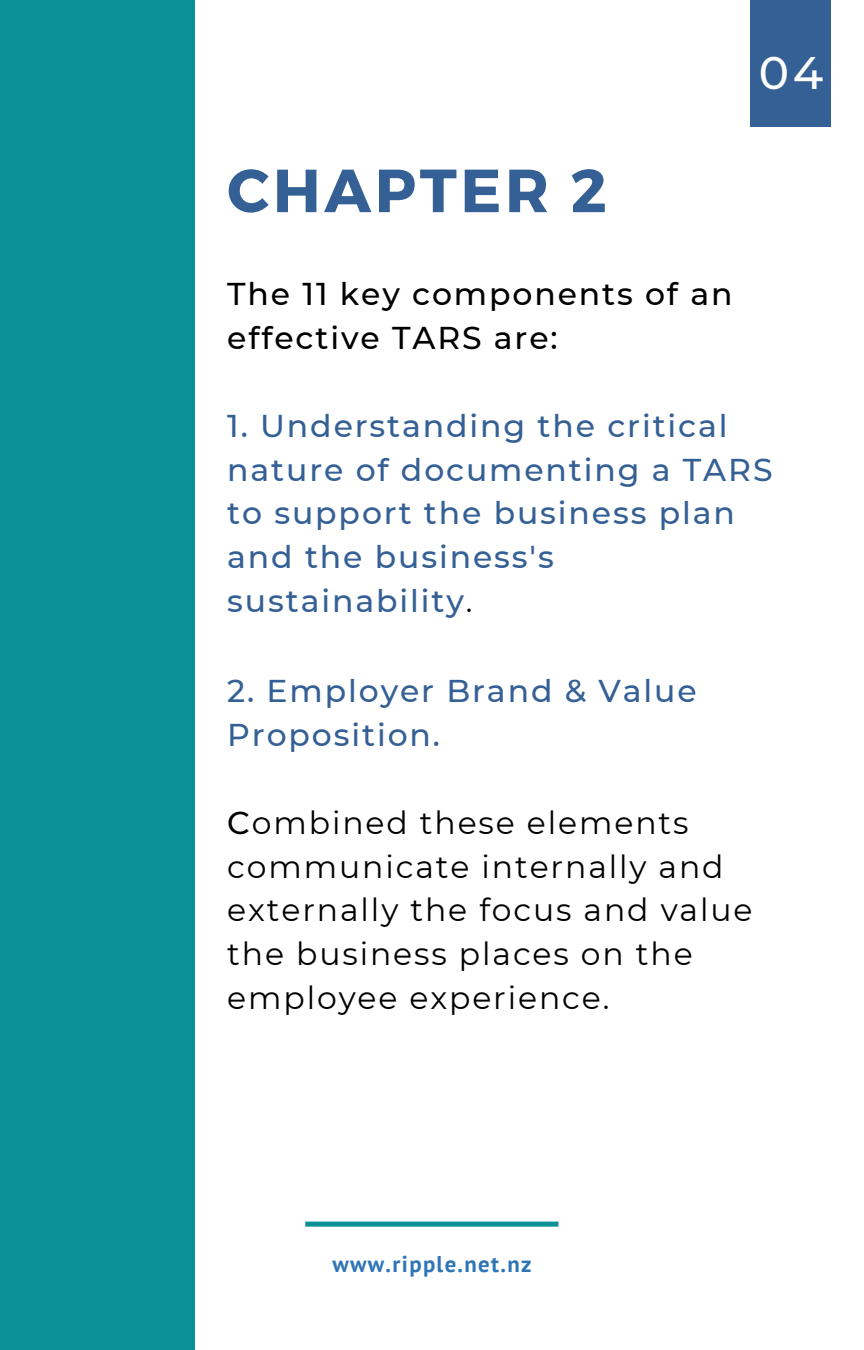
<style>
.page{position:relative;width:864px;height:1350px;background:#fff}
.page>*{position:absolute;margin:0;border:0;box-sizing:border-box;transform-origin:0 0}
.t1{font:700 60.75px "Montserrat";letter-spacing:.06em;color:#356095}
.t2{font:500 45.45px "Montserrat";color:#fff}
.t3{font:500 31.5px/43.9px "Montserrat";letter-spacing:.06em;color:#356095}
.t4{font:31.5px/43.9px "Montserrat";letter-spacing:.06em;color:#000}
.t5{font:500 31.5px/43.9px "Montserrat";letter-spacing:.06em;color:#000}
.t6{font:700 22.72px "PT Sans";letter-spacing:.06em;color:#2e75b6}
.s1{font-weight:400;color:#000}
.s2{font-weight:500}
</style>
<div class="page">
<div style="left:0;top:0;width:194px;height:1350px;background:#0c9097"></div>
<div style="left:750px;top:0;width:80px;height:127px;background:#356095"></div>
<div style="left:305px;top:1222px;width:253px;height:5px;background:#0c9097"></div>
<h2 class="t2" style="left:759px;top:45px;width:66px">04</h2>
<h1 class="t1" style="left:227px;top:151px;width:381px">CHAPTER 2</h1>
<p class="t5" style="left:227px;top:272px;width:507px">The 11 key components of an effective TARS are:</p>
<p class="t3" style="left:227px;top:404px;width:547px">1. Understanding the critical nature of documenting a TARS to support the business plan and the business's sustainability<span class="s1">.</span></p>
<p class="t3" style="left:227px;top:669px;width:471px">2. Employer Brand &amp; Value<br>Proposition.</p>
<p class="t4" style="left:227px;top:800px;width:527px"><span class="s2">C</span>ombined these elements communicate internally and externally the focus and value the business places on the employee experience.</p>
<p class="t6" style="left:332px;top:1249px;width:201px">www.ripple.net.nz</p>
</div>
